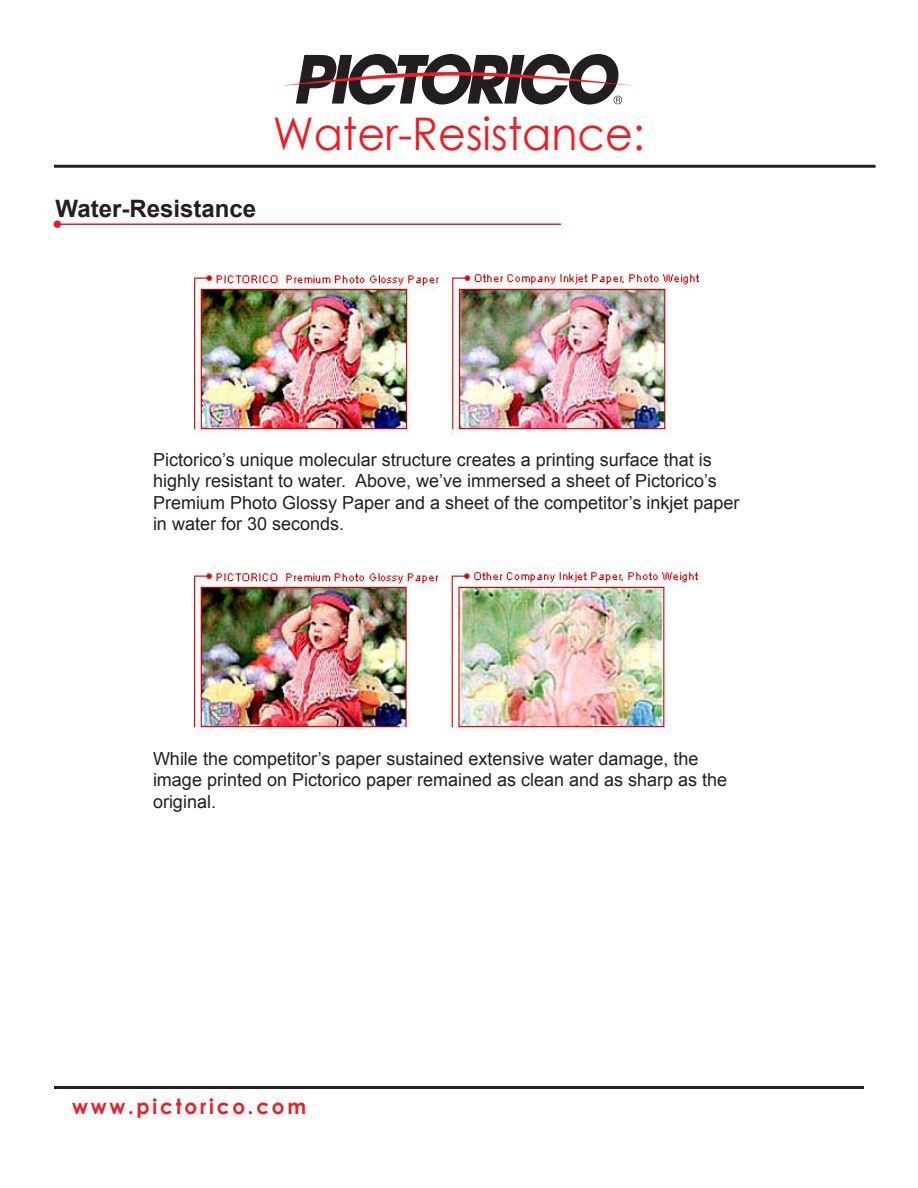
<style>
.page{position:relative;width:918px;height:1188px;background:#fff}
.page>*{position:absolute;margin:0;border:0;box-sizing:border-box;transform-origin:0 0}
.t1{font:45px "Century Gothic";color:#ee1d23;scale:.95 1}
.t2{font:700 24px "Arial";color:#231f20}
.t3{font:700 21px "Century Gothic";letter-spacing:.14em;color:#ee1d23;scale:.95 1}
.t4{font:18px/21.6px "Arial";color:#231f20}
</style>
<div class="page">
<hr style="left:57px;top:223px;width:504px;height:2px;background:#ee1d23">
<div style="left:54px;top:220px;width:7px;height:8px;background:#ee1d23;border-radius:50%"></div>
<svg style="left:282px;top:54px;width:351px;height:51px"></svg>
<hr style="left:54px;top:165px;width:822px;height:3px;background:#231f20">
<img style="left:194px;top:273px;width:506px;height:163px">
<img style="left:193px;top:571px;width:506px;height:163px">
<hr style="left:54px;top:1086px;width:810px;height:3px;background:#231f20">
<p class="t1" style="left:273px;top:103px;width:393px">Water-Resistance:</p>
<p class="t2" style="left:56px;top:193px;width:202px">Water-Resistance</p>
<p class="t4" style="left:153px;top:449px;width:588px">Pictorico’s unique molecular structure creates a printing surface that is highly resistant to water. Above, we’ve immersed a sheet of Pictorico’s Premium Photo Glossy Paper and a sheet of the competitor’s inkjet paper in water for 30 seconds.</p>
<p class="t4" style="left:153px;top:748px;width:547px">While the competitor’s paper sustained extensive water damage, the</p>
<p class="t4" style="left:153px;top:769px;width:576px">image printed on Pictorico paper remained as clean and as sharp as the original.</p>
<p class="t3" style="left:72px;top:1090px;width:248px">www.pictorico.com</p>
</div>
